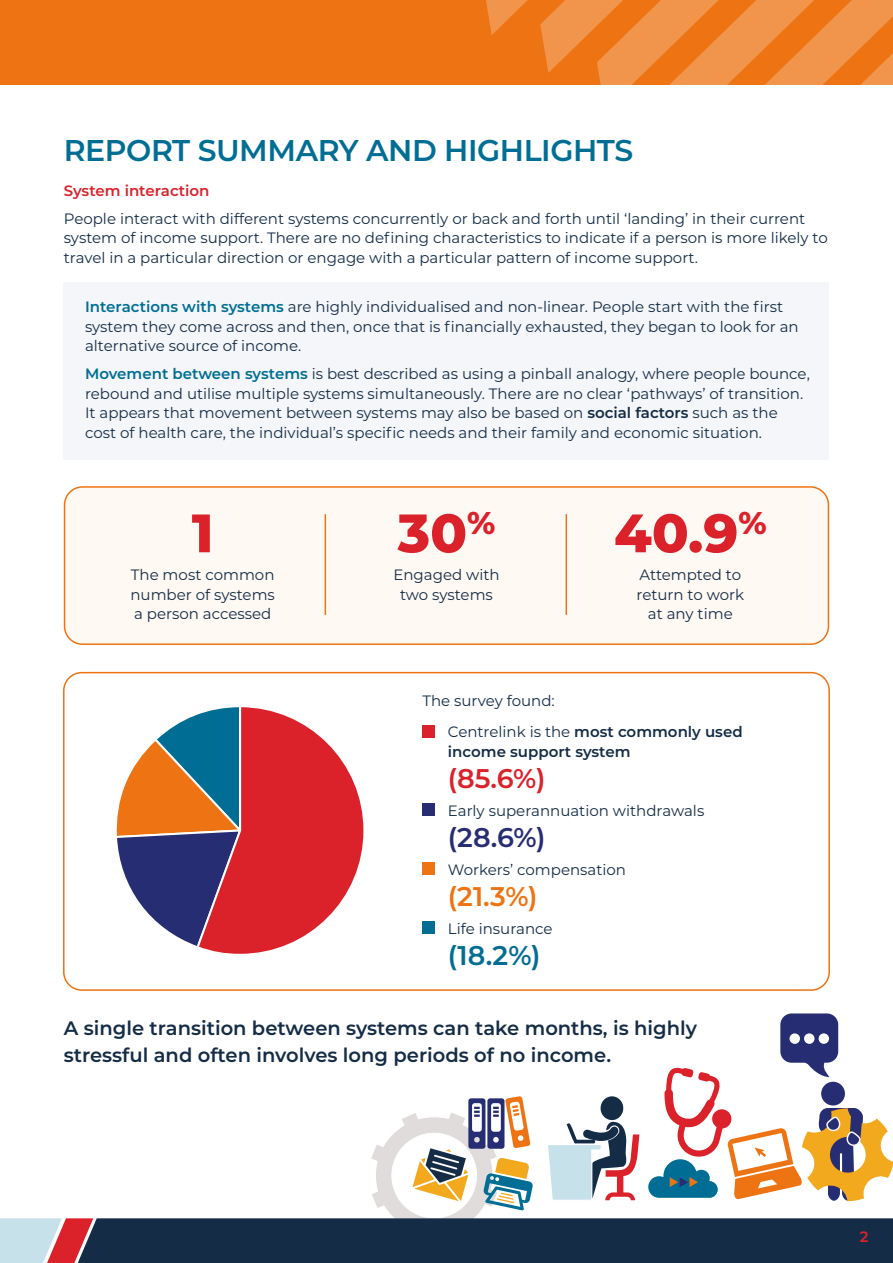
<style>
.page{position:relative;width:893px;height:1263px;background:#fff}
.page>*{position:absolute;margin:0;border:0;box-sizing:border-box;transform-origin:0 0}
.Body{font:800 54px "Montserrat";color:#db222b}
.Page_header{font:600 30px "Montserrat";letter-spacing:-.015em;color:#006e94}
.Body-2{font:600 27px "Montserrat";color:#db222b}
.Body-3{font:600 27px "Montserrat";color:#272d73}
.Body-4{font:600 27px "Montserrat";color:#ee7312}
.Body-5{font:600 27px "Montserrat";color:#006d93}
.Body-6{font:600 19.5px/27px "Montserrat";color:#142c46}
.Body-7{font:15px/19.5px "Montserrat";color:#142c46}
.Body-8{font:600 15px/19.5px "Montserrat";color:#142c46}
.Heading_2{font:600 15px "Montserrat";color:#db222b}
.s1{font-weight:600;color:#006e94}
.s2{font-weight:600}
.s3{font-weight:400}
</style>
<div class="page">
<div style="left:0;top:0;width:893px;height:85px;background:#ee7312"></div>
<svg style="left:486px;top:0;width:407px;height:85px"></svg>
<div style="left:64px;top:282px;width:765px;height:178px;background:#f4f6f9"></div>
<div style="left:65px;top:487px;width:763px;height:157px;background:#fff9f3;border-radius:18px"></div>
<div style="left:64px;top:486px;width:765px;height:159px;border:2px solid #ee7312;border-radius:18px"></div>
<hr style="left:325px;top:514px;width:1px;height:101px;background:#ee7312">
<hr style="left:566px;top:514px;width:1px;height:101px;background:#ee7312">
<div style="left:63px;top:672px;width:767px;height:319px;border:2px solid #ee7312;border-radius:18px"></div>
<svg style="left:116px;top:707px;width:248px;height:247px"></svg>
<div style="left:422px;top:725px;width:13px;height:12px;background:#db222b"></div>
<div style="left:422px;top:803px;width:13px;height:13px;background:#272d72"></div>
<div style="left:422px;top:862px;width:13px;height:13px;background:#ee7312"></div>
<div style="left:422px;top:921px;width:13px;height:13px;background:#006e94"></div>
<svg style="left:0;top:1013px;width:893px;height:250px"></svg>
<p class="Page_header" style="left:64px;top:129px;width:571px">REPORT SUMMARY AND HIGHLIGHTS</p>
<p class="Heading_2" style="left:64px;top:180px;width:147px">System interaction</p>
<p class="Body-7" style="left:64px;top:208px;width:765px">People interact with different systems concurrently or back and forth until ‘landing’ in their current system of income support. There are no defining characteristics to indicate if a person is more likely to travel in a particular direction or engage with a particular pattern of income support.</p>
<p class="Body-7" style="left:85px;top:297px;width:715px"><span class="s1">Interactions with systems</span> are highly individualised and non-linear. People start with the first system they come across and then, once that is financially exhausted, they began to look for an alternative source of income.</p>
<p class="Body-7" style="left:85px;top:364px;width:726px"><span class="s1">Movement between systems</span> is best described as using a pinball analogy, where people bounce, rebound and utilise multiple systems simultaneously. There are no clear ‘pathways’ of transition.<br>It appears that movement between systems may also be based on <span class="s2">social factors</span> such as the cost of health care, the individual’s specific needs and their family and economic situation.</p>
<p class="Body" style="left:192px;top:493px;width:23px">1</p>
<p class="Body-7" style="left:130px;top:565px;width:146px;text-align:justify">The most common number of systems a person accessed</p>
<p class="Body" style="left:398px;top:493px;width:99px">30<sup>%</sup></p>
<p class="Body-7" style="left:393px;top:565px;width:108px;text-align:center">Engaged with two systems</p>
<p class="Body-7" style="left:422px;top:690px;width:134px">The survey found:</p>
<p class="Body" style="left:614px;top:493px;width:154px">40.9<sup>%</sup></p>
<p class="Body-7" style="left:637px;top:565px;width:109px;text-align:center">Attempted to return to work at any time</p>
<p class="Body-8" style="left:448px;top:722px;width:296px"><span class="s3">Centrelink is the</span> most commonly used income support system</p>
<p class="Body-2" style="left:448px;top:759px;width:99px">(85.6%)</p>
<p class="Body-7" style="left:448px;top:800px;width:258px">Early superannuation withdrawals</p>
<p class="Body-3" style="left:448px;top:818px;width:99px">(28.6%)</p>
<p class="Body-7" style="left:448px;top:859px;width:180px">Workers’ compensation</p>
<p class="Body-4" style="left:448px;top:877px;width:91px">(21.3%)</p>
<p class="Body-7" style="left:448px;top:918px;width:106px">Life insurance</p>
<p class="Body-5" style="left:448px;top:936px;width:94px">(18.2%)</p>
<p class="Body-6" style="left:64px;top:1014px;width:635px">A single transition between systems can take months, is highly stressful and often involves long periods of no income.</p>
<p class="Heading_2" style="left:860px;top:1226px;width:10px">2</p>
</div>
